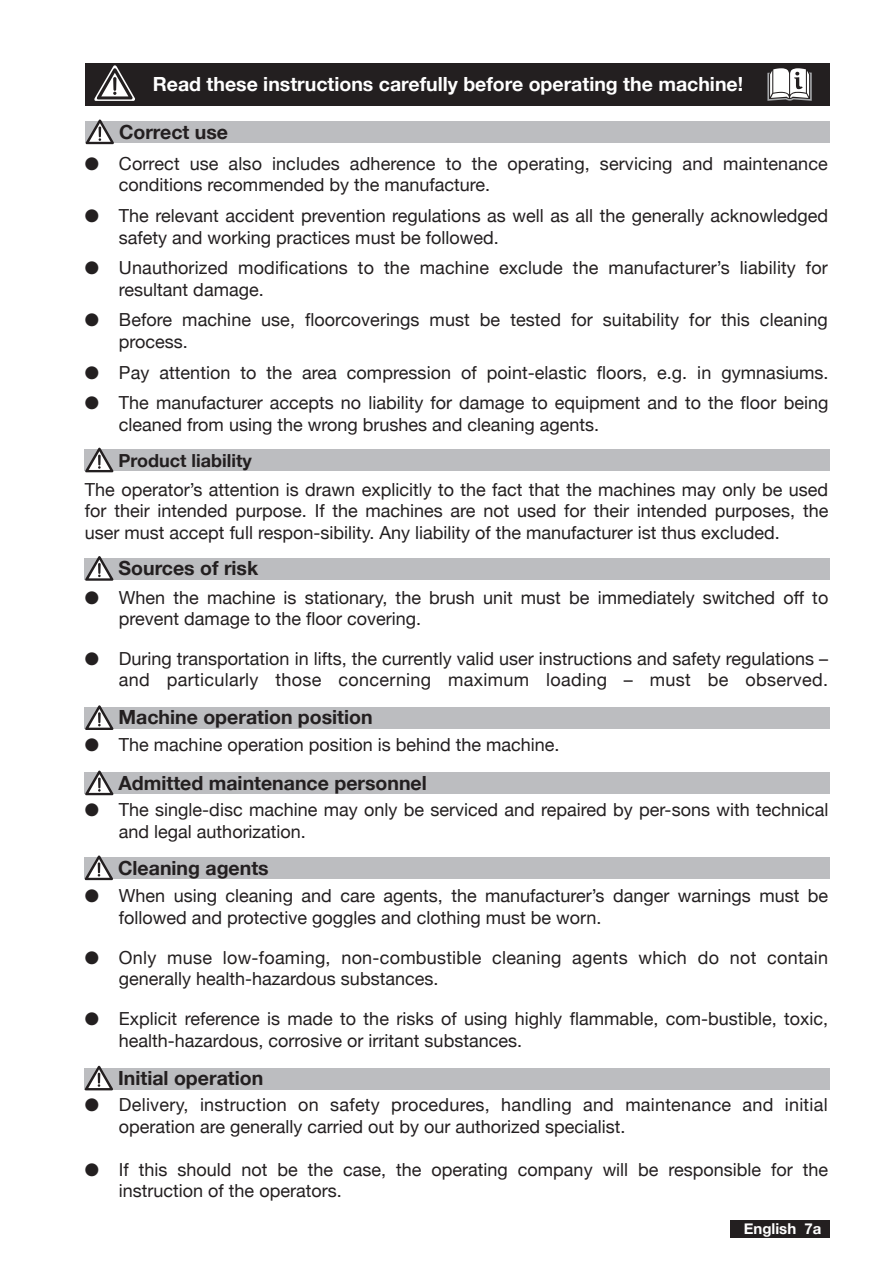
<style>
.page{position:relative;width:893px;height:1263px;background:#fff}
.page>*{position:absolute;margin:0;border:0;box-sizing:border-box;transform-origin:0 0}
.t1{font:700 19.5px "Helvetica Neue";color:#231f20}
.t2{font:700 19.5px "Helvetica Neue";color:#fff}
.t3{font:18px/21.6px "Helvetica Neue";color:#231f20}
.t4{font:700 18px "Helvetica Neue";color:#231f20}
.t5{font:700 15px "Helvetica Neue";color:#fff}
</style>
<div class="page">
<div style="left:730px;top:1221px;width:99px;height:17px;background:#231f20"></div>
<div style="left:84px;top:450px;width:746px;height:21px;background:#bcbdc0"></div>
<svg style="left:84px;top:447px;width:29px;height:25px"></svg>
<div style="left:84px;top:558px;width:746px;height:21px;background:#bcbdc0"></div>
<svg style="left:84px;top:556px;width:29px;height:25px"></svg>
<div style="left:84px;top:707px;width:746px;height:22px;background:#bcbdc0"></div>
<svg style="left:85px;top:705px;width:28px;height:25px"></svg>
<div style="left:84px;top:773px;width:746px;height:21px;background:#bcbdc0"></div>
<svg style="left:84px;top:770px;width:29px;height:25px"></svg>
<div style="left:84px;top:858px;width:745px;height:21px;background:#bcbdc0"></div>
<svg style="left:84px;top:855px;width:29px;height:25px"></svg>
<div style="left:84px;top:1068px;width:745px;height:21px;background:#bcbdc0"></div>
<svg style="left:84px;top:1065px;width:29px;height:25px"></svg>
<div style="left:85px;top:64px;width:745px;height:42px;background:#231f20"></div>
<svg style="left:94px;top:65px;width:41px;height:36px"></svg>
<hr style="left:113px;top:77px;width:3px;height:14px;background:#231f20;border-radius:2px">
<svg style="left:767px;top:68px;width:45px;height:33px"></svg>
<div style="left:85px;top:122px;width:744px;height:21px;background:#bcbdc0"></div>
<svg style="left:85px;top:119px;width:29px;height:25px"></svg>
<p class="t2" style="left:153px;top:72px;width:592px">Read these instructions carefully before operating the machine!</p>
<p class="t1" style="left:119px;top:120px;width:111px">Correct use</p>
<p class="t3" style="left:119px;top:152px;width:710px;text-indent:-34px">● Correct use also includes adherence to the operating, servicing and maintenance conditions recommended by the manufacture.</p>
<p class="t3" style="left:119px;top:205px;width:711px;text-indent:-34px">● The relevant accident prevention regulations as well as all the generally acknowledged safety and working practices must be followed.</p>
<p class="t3" style="left:119px;top:257px;width:710px;text-indent:-34px">● Unauthorized modifications to the machine exclude the manufacturer’s liability for resultant damage.</p>
<p class="t3" style="left:119px;top:309px;width:710px;text-indent:-34px">● Before machine use, floorcoverings must be tested for suitability for this cleaning process.</p>
<p class="t3" style="left:85px;top:361px;width:745px">● Pay attention to the area compression of point-elastic floors, e.g. in gymnasiums.</p>
<p class="t3" style="left:119px;top:392px;width:711px;text-indent:-34px">● The manufacturer accepts no liability for damage to equipment and to the floor being cleaned from using the wrong brushes and cleaning agents.</p>
<p class="t4" style="left:119px;top:449px;width:135px">Product liability</p>
<p class="t3" style="left:85px;top:478px;width:745px;text-align:justify">The operator’s attention is drawn explicitly to the fact that the machines may only be used for their intended purpose. If the machines are not used for their intended purposes, the user must accept full respon-sibility. Any liability of the manufacturer ist thus excluded.</p>
<p class="t1" style="left:119px;top:556px;width:141px">Sources of risk</p>
<p class="t3" style="left:119px;top:586px;width:711px;text-indent:-34px">● When the machine is stationary, the brush unit must be immediately switched off to prevent damage to the floor covering.</p>
<p class="t3" style="left:85px;top:647px;width:745px;text-align:right">● During transportation in lifts, the currently valid user instructions and safety regulations – and particularly those concerning maximum loading – must be observed.</p>
<p class="t1" style="left:119px;top:705px;width:256px">Machine operation position</p>
<p class="t3" style="left:85px;top:734px;width:476px">● The machine operation position is behind the machine.</p>
<p class="t1" style="left:119px;top:771px;width:310px">Admitted maintenance personnel</p>
<p class="t3" style="left:119px;top:799px;width:711px;text-indent:-34px">● The single-disc machine may only be serviced and repaired by per-sons with technical and legal authorization.</p>
<p class="t1" style="left:118px;top:855px;width:152px">Cleaning agents</p>
<p class="t3" style="left:119px;top:885px;width:711px;text-indent:-34px">● When using cleaning and care agents, the manufacturer’s danger warnings must be followed and protective goggles and clothing must be worn.</p>
<p class="t3" style="left:119px;top:946px;width:711px;text-indent:-34px">● Only muse low-foaming, non-combustible cleaning agents which do not contain generally health-hazardous substances.</p>
<p class="t3" style="left:119px;top:1007px;width:711px;text-indent:-34px">● Explicit reference is made to the risks of using highly flammable, com-bustible, toxic, health-hazardous, corrosive or irritant substances.</p>
<p class="t1" style="left:118px;top:1066px;width:147px">Initial operation</p>
<p class="t3" style="left:119px;top:1094px;width:710px;text-indent:-34px">● Delivery, instruction on safety procedures, handling and maintenance and initial operation are generally carried out by our authorized specialist.</p>
<p class="t3" style="left:119px;top:1158px;width:711px;text-indent:-34px">● If this should not be the case, the operating company will be responsible for the instruction of the operators.</p>
<p class="t5" style="left:744px;top:1219px;width:79px">English 7a</p>
</div>
